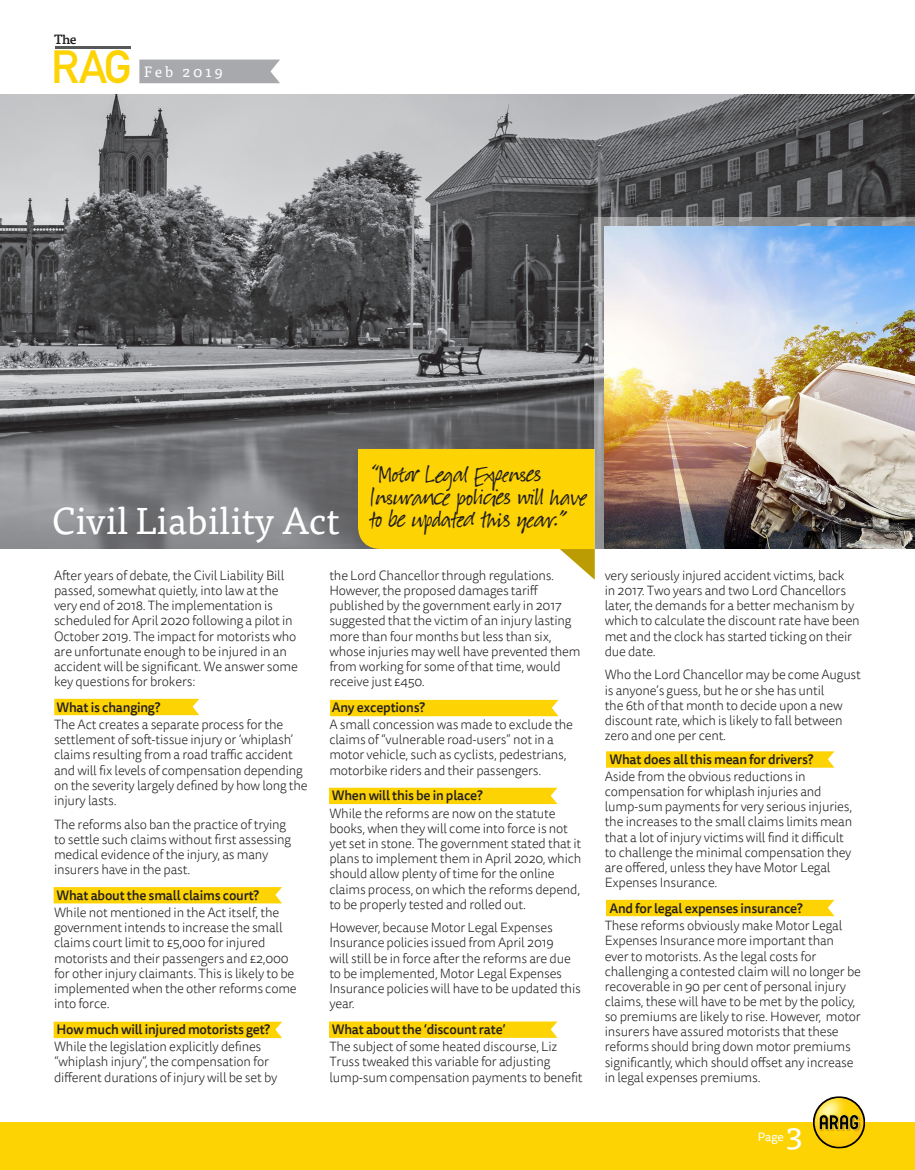
<style>
.page{position:relative;width:915px;height:1170px;background:#fff}
.page>*{position:absolute;margin:0;border:0;box-sizing:border-box;transform-origin:0 0}
.t1{font:700 45.9px "DIN Alternate";color:#fed304}
.t2{font:37.5px "Tisa OT";color:#fff}
.t3{font:33px "Tisa OT";color:#fff}
.t4{font:30px/22.5px "Suomi Hand Script";color:#231f20}
.t5{font:15px "Tisa OT";color:#fff}
.t6{font:300 13.5px/15.1px "Tisa Sans OT";letter-spacing:-.015em;color:#231f20}
.t7{font:500 13.5px "Tisa Sans OT";letter-spacing:-.015em;color:#231f20}
.t8{font:500 13.35px "Tisa OT";color:#231f20}
.t9{font:12.15px "Tisa Sans OT";color:#fff}
.s1{font-size:12.75px}
</style>
<div class="page">
<img style="left:0;top:95px;width:914px;height:454px">
<svg style="left:606px;top:751px;width:228px;height:16px"></svg>
<svg style="left:606px;top:899px;width:228px;height:17px"></svg>
<svg style="left:329px;top:787px;width:228px;height:17px"></svg>
<svg style="left:330px;top:699px;width:228px;height:17px"></svg>
<svg style="left:54px;top:1021px;width:228px;height:16px"></svg>
<svg style="left:54px;top:698px;width:145px;height:17px"></svg>
<hr style="left:55px;top:46px;width:75px;height:2px;background:#57585a">
<div style="left:139px;top:60px;width:141px;height:23px;background:#a8a9ad"></div>
<svg style="left:358px;top:449px;width:236px;height:130px"></svg>
<div style="left:2px;top:1121px;width:912px;height:48px;background:#fed304"></div>
<svg style="left:812px;top:1096px;width:53px;height:52px"></svg>
<img style="left:814px;top:1097px;width:49px;height:49px">
<svg style="left:819px;top:1114px;width:39px;height:15px"></svg>
<hr style="left:0;top:1121px;width:4px;height:48px;background:#fed304">
<svg style="left:54px;top:887px;width:228px;height:16px"></svg>
<svg style="left:329px;top:1021px;width:228px;height:16px"></svg>
<svg style="left:594px;top:217px;width:320px;height:332px"></svg>
<img style="left:604px;top:226px;width:310px;height:323px">
<p class="t8" style="left:54px;top:31px;width:24px">T<span class="s1">h</span>e</p>
<p class="t1" style="left:51px;top:32px;width:82px">RAG</p>
<p class="t5" style="left:144px;top:62px;width:80px">Feb 2019</p>
<p class="t4" style="left:370px;top:464px;width:219px">“Motor Legal Expenses<br>Insurance policies will have</p>
<p class="t2" style="left:52px;top:498px;width:289px">Civil Liability Act</p>
<p class="t4" style="left:370px;top:509px;width:197px">to be updated this year.”</p>
<p class="t6" style="left:54px;top:568px;width:245px">After years of debate, the Civil Liability Bill passed, somewhat quietly, into law at the very end of 2018. The implementation is scheduled for April 2020 following a pilot in October 2019. The impact for motorists who are unfortunate enough to be injured in an accident will be significant. We answer some key questions for brokers:</p>
<p class="t7" style="left:56px;top:698px;width:105px">What is changing?</p>
<p class="t6" style="left:54px;top:717px;width:255px">The Act creates a separate process for the settlement of soft-tissue injury or ‘whiplash’ claims resulting from a road traffic accident and will fix levels of compensation depending on the severity largely defined by how long the injury lasts.</p>
<p class="t6" style="left:54px;top:817px;width:238px">The reforms also ban the practice of trying to settle such claims without first assessing medical evidence of the injury, as many insurers have in the past.</p>
<p class="t7" style="left:56px;top:886px;width:204px">What about the small claims court?</p>
<p class="t6" style="left:54px;top:905px;width:244px">While not mentioned in the Act itself, the government intends to increase the small claims court limit to £5,000 for injured motorists and their passengers and £2,000 for other injury claimants. This is likely to be implemented when the other reforms come into force.</p>
<p class="t7" style="left:56px;top:1020px;width:215px">How much will injured motorists get?</p>
<p class="t6" style="left:54px;top:1039px;width:225px">While the legislation explicitly defines “whiplash injury”, the compensation for different durations of injury will be set by</p>
<p class="t6" style="left:329px;top:568px;width:252px">the Lord Chancellor through regulations.<br>However, the proposed damages tariff published by the government early in 2017 suggested that the victim of an injury lasting more than four months but less than six, whose injuries may well have prevented them from working for some of that time, would receive just £450.</p>
<p class="t7" style="left:331px;top:698px;width:95px">Any exceptions?</p>
<p class="t6" style="left:329px;top:717px;width:245px">A small concession was made to exclude the claims of “vulnerable road-users” not in a motor vehicle, such as cyclists, pedestrians, motorbike riders and their passengers.</p>
<p class="t7" style="left:331px;top:787px;width:152px">When will this be in place?</p>
<p class="t6" style="left:329px;top:806px;width:253px">While the reforms are now on the statute books, when they will come into force is not yet set in stone. The government stated that it plans to implement them in April 2020, which should allow plenty of time for the online claims process, on which the reforms depend, to be properly tested and rolled out.</p>
<p class="t6" style="left:329px;top:920px;width:253px">However, because Motor Legal Expenses Insurance policies issued from April 2019<br>will still be in force after the reforms are due to be implemented, Motor Legal Expenses Insurance policies will have to be updated this year.</p>
<p class="t7" style="left:331px;top:1020px;width:175px">What about the ‘discount rate’</p>
<p class="t6" style="left:329px;top:1039px;width:255px">The subject of some heated discourse, Liz<br>Truss tweaked this variable for adjusting lump-sum compensation payments to benefit</p>
<p class="t6" style="left:604px;top:568px;width:256px">very seriously injured accident victims, back<br>in 2017. Two years and two Lord Chancellors later, the demands for a better mechanism by which to calculate the discount rate have been met and the clock has started ticking on their due date.</p>
<p class="t6" style="left:604px;top:668px;width:257px">Who the Lord Chancellor may be come August is anyone’s guess, but he or she has until<br>the 6th of that month to decide upon a new discount rate, which is likely to fall between zero and one per cent.</p>
<p class="t7" style="left:609px;top:750px;width:205px">What does all this mean for drivers?</p>
<p class="t6" style="left:604px;top:769px;width:249px">Aside from the obvious reductions in compensation for whiplash injuries and lump-sum payments for very serious injuries, the increases to the small claims limits mean that a lot of injury victims will find it difficult to challenge the minimal compensation they are offered, unless they have Motor Legal Expenses Insurance.</p>
<p class="t7" style="left:609px;top:899px;width:195px">And for legal expenses insurance?</p>
<p class="t6" style="left:604px;top:918px;width:257px">These reforms obviously make Motor Legal Expenses Insurance more important than ever to motorists. As the legal costs for challenging a contested claim will no longer be recoverable in 90 per cent of personal injury claims, these will have to be met by the policy, so premiums are likely to rise. However, motor insurers have assured motorists that these reforms should bring down motor premiums significantly, which should offset any increase in legal expenses premiums.</p>
<p class="t9" style="left:757px;top:1129px;width:28px">Page</p>
<p class="t3" style="left:786px;top:1114px;width:18px">3</p>
</div>
